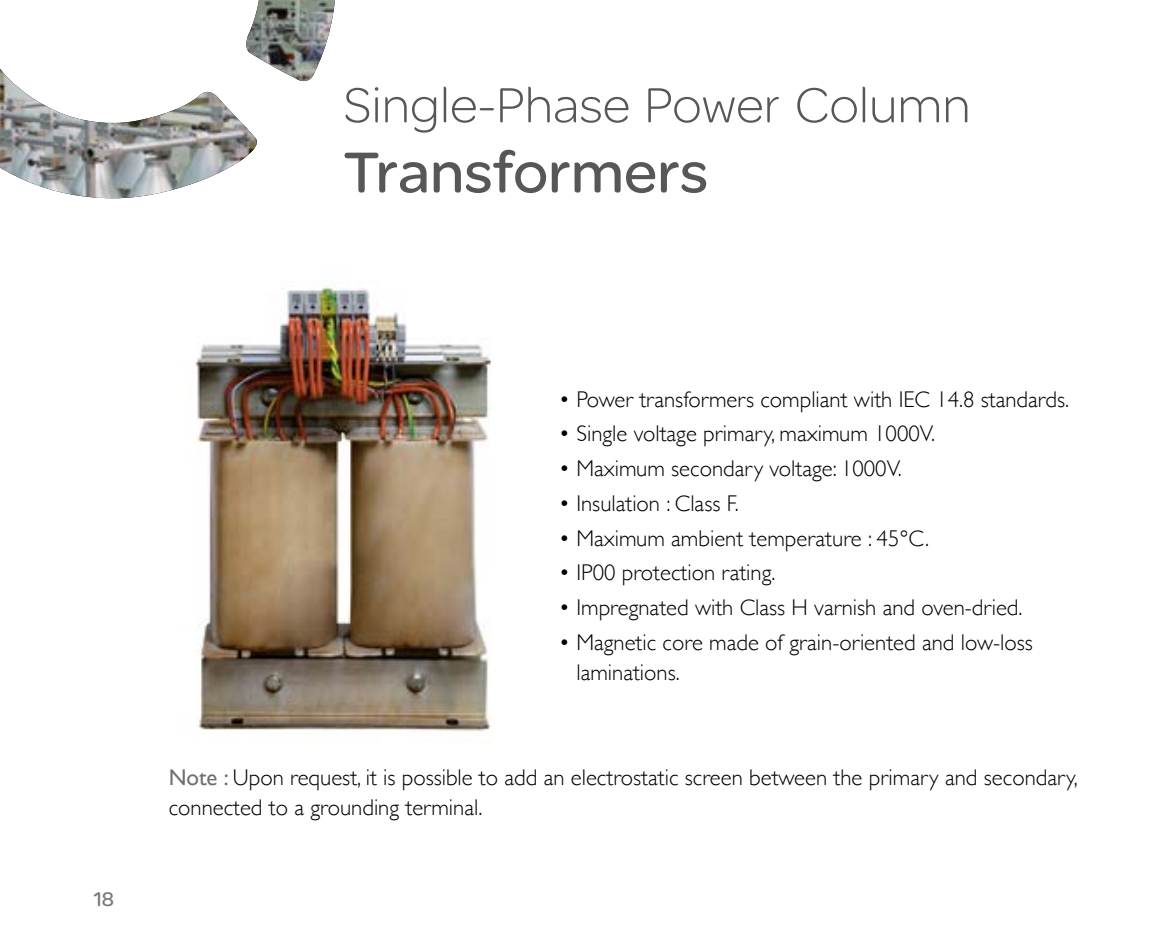
<style>
.page{position:relative;width:1166px;height:943px;background:#fff}
.page>*{position:absolute;margin:0;border:0;box-sizing:border-box;transform-origin:0 0}
.t1{font:61.25px "SE Optimist";color:#575756}
.t2{font:300 52.5px "SE Optimist";color:#575756}
.t3{font:300 22.75px/29.8px "Gill Sans";color:#000}
.t4{font:21px "SE Optimist";color:#575756}
.s1{font-weight:400;color:#706f6f}
</style>
<div class="page">
<img style="left:195px;top:286px;width:296px;height:446px">
<img style="left:0;top:0;width:335px;height:198px">
<h2 class="t2" style="left:343px;top:70px;width:629px">Single-Phase Power Column</h2>
<h1 class="t1" style="left:343px;top:129px;width:366px">Transformers</h1>
<p class="t4" style="left:94px;top:884px;width:22px">18</p>
<p class="t3" style="left:559px;top:383px;width:512px">• Power transformers compliant with IEC 14.8 standards.</p>
<p class="t3" style="left:559px;top:418px;width:378px">• Single voltage primary, maximum 1000V.</p>
<p class="t3" style="left:559px;top:453px;width:345px">• Maximum secondary voltage: 1000V.</p>
<p class="t3" style="left:559px;top:487px;width:182px">• Insulation : Class F.</p>
<p class="t3" style="left:559px;top:522px;width:372px">• Maximum ambient temperature : 45°C.</p>
<p class="t3" style="left:559px;top:557px;width:218px">• IP00 protection rating.</p>
<p class="t3" style="left:559px;top:591px;width:465px">• Impregnated with Class H varnish and oven-dried.</p>
<p class="t3" style="left:576px;top:626px;width:458px;text-indent:-18px">• Magnetic core made of grain-oriented and low-loss laminations.</p>
<p class="t3" style="left:169px;top:762px;width:910px"><span class="s1">Note :</span> Upon request, it is possible to add an electrostatic screen between the primary and secondary, connected to a grounding terminal.</p>
</div>
